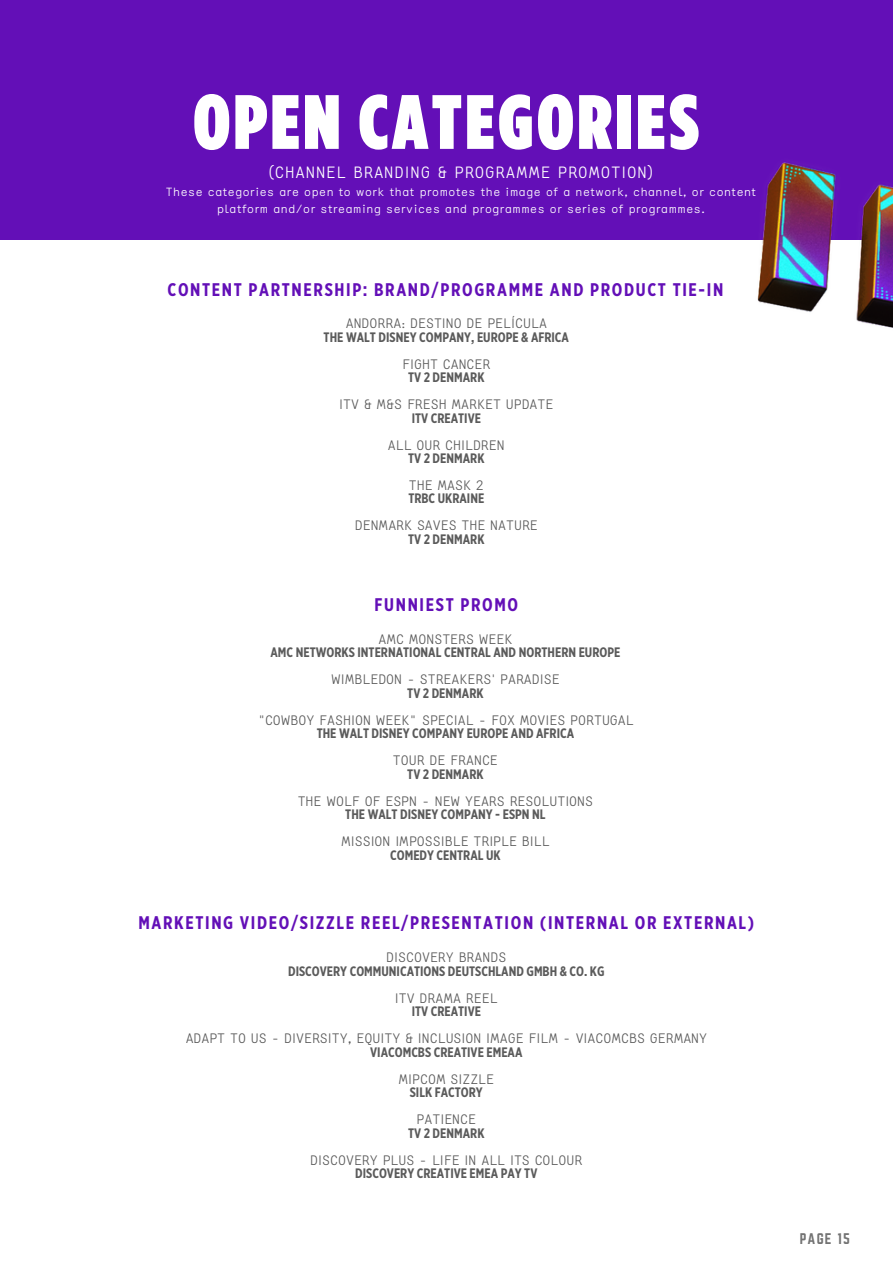
<style>
.page{position:relative;width:893px;height:1264px;background:#fff}
.page>*{position:absolute;margin:0;border:0;box-sizing:border-box;transform-origin:0 0}
.t1{font:900 76.8px "Gotham Condensed";letter-spacing:.05em;color:#fff}
.t2{font:700 18.3px "Gotham X Narrow";letter-spacing:.09em;color:#630fb7}
.t3{font:16.35px "Proxy Mono BETA Regular Two";letter-spacing:.05em;color:#fff}
.t4{font:13.65px "Proxy Mono BETA Regular Two";color:#000}
.t5{font:700 13.65px "Gotham X Narrow";color:#000}
.t6{font:13.5px "Norwester";letter-spacing:.09em;color:#737373}
.t7{font:11.85px/16.8px "Proxy Mono BETA Regular Two";letter-spacing:.05em;color:#fff;text-align:center}
</style>
<div class="page">
<div style="left:0;top:0;width:892px;height:239px;background:#630fb7"></div>
<img style="left:666px;top:162px;width:226px;height:166px">
<h1 class="t1" style="left:193px;top:75px;width:507px">OPEN CATEGORIES</h1>
<p class="t3" style="left:269px;top:162px;width:384px">(CHANNEL BRANDING &amp; PROGRAMME PROMOTION)</p>
<p class="t7" style="left:166px;top:184px;width:591px">These categories are open to work that promotes the image of a network, channel, or content platform and/or streaming services and programmes or series of programmes.</p>
<h2 class="t2" style="left:167px;top:278px;width:557px">CONTENT PARTNERSHIP: BRAND/PROGRAMME AND PRODUCT TIE-IN</h2>
<p class="t4" style="left:346px;top:315px;width:203px">ANDORRA: DESTINO DE PELÍCULA</p>
<p class="t5" style="left:323px;top:328px;width:247px">THE WALT DISNEY COMPANY, EUROPE &amp; AFRICA</p>
<p class="t4" style="left:402px;top:355px;width:90px">FIGHT CANCER</p>
<p class="t5" style="left:408px;top:369px;width:78px">TV 2 DENMARK</p>
<p class="t4" style="left:339px;top:396px;width:216px">ITV &amp; M&amp;S FRESH MARKET UPDATE</p>
<p class="t5" style="left:411px;top:409px;width:71px">ITV CREATIVE</p>
<p class="t4" style="left:388px;top:436px;width:118px">ALL OUR CHILDREN</p>
<p class="t5" style="left:408px;top:450px;width:78px">TV 2 DENMARK</p>
<p class="t4" style="left:409px;top:477px;width:76px">THE MASK 2</p>
<p class="t5" style="left:408px;top:490px;width:77px">TRBC UKRAINE</p>
<p class="t4" style="left:355px;top:517px;width:184px">DENMARK SAVES THE NATURE</p>
<p class="t5" style="left:408px;top:531px;width:78px">TV 2 DENMARK</p>
<h2 class="t2" style="left:374px;top:593px;width:145px">FUNNIEST PROMO</h2>
<p class="t4" style="left:378px;top:631px;width:135px">AMC MONSTERS WEEK</p>
<p class="t5" style="left:270px;top:644px;width:351px">AMC NETWORKS INTERNATIONAL CENTRAL AND NORTHERN EUROPE</p>
<p class="t4" style="left:331px;top:671px;width:230px">WIMBLEDON - STREAKERS' PARADISE</p>
<p class="t5" style="left:407px;top:684px;width:78px">TV 2 DENMARK</p>
<p class="t4" style="left:257px;top:711px;width:378px">"COWBOY FASHION WEEK" SPECIAL - FOX MOVIES PORTUGAL</p>
<p class="t5" style="left:316px;top:725px;width:259px">THE WALT DISNEY COMPANY EUROPE AND AFRICA</p>
<p class="t4" style="left:393px;top:752px;width:106px">TOUR DE FRANCE</p>
<p class="t5" style="left:407px;top:765px;width:78px">TV 2 DENMARK</p>
<p class="t4" style="left:298px;top:792px;width:297px">THE WOLF OF ESPN - NEW YEARS RESOLUTIONS</p>
<p class="t5" style="left:345px;top:806px;width:202px">THE WALT DISNEY COMPANY - ESPN NL</p>
<p class="t4" style="left:341px;top:833px;width:210px">MISSION IMPOSSIBLE TRIPLE BILL</p>
<p class="t5" style="left:390px;top:846px;width:112px">COMEDY CENTRAL UK</p>
<h2 class="t2" style="left:138px;top:911px;width:617px">MARKETING VIDEO/SIZZLE REEL/PRESENTATION (INTERNAL OR EXTERNAL)</h2>
<p class="t4" style="left:386px;top:949px;width:122px">DISCOVERY BRANDS</p>
<p class="t5" style="left:288px;top:962px;width:318px">DISCOVERY COMMUNICATIONS DEUTSCHLAND GMBH &amp; CO. KG</p>
<p class="t4" style="left:395px;top:989px;width:104px">ITV DRAMA REEL</p>
<p class="t5" style="left:411px;top:1003px;width:71px">ITV CREATIVE</p>
<p class="t4" style="left:185px;top:1030px;width:523px">ADAPT TO US - DIVERSITY, EQUITY &amp; INCLUSION IMAGE FILM - VIACOMCBS GERMANY</p>
<p class="t5" style="left:370px;top:1043px;width:154px">VIACOMCBS CREATIVE EMEAA</p>
<p class="t4" style="left:398px;top:1070px;width:97px">MIPCOM SIZZLE</p>
<p class="t5" style="left:410px;top:1084px;width:75px">SILK FACTORY</p>
<p class="t4" style="left:416px;top:1111px;width:61px">PATIENCE</p>
<p class="t5" style="left:408px;top:1124px;width:78px">TV 2 DENMARK</p>
<p class="t4" style="left:310px;top:1151px;width:273px">DISCOVERY PLUS - LIFE IN ALL ITS COLOUR</p>
<p class="t5" style="left:355px;top:1165px;width:184px">DISCOVERY CREATIVE EMEA PAY TV</p>
<p class="t6" style="left:799px;top:1230px;width:52px">PAGE 15</p>
</div>
